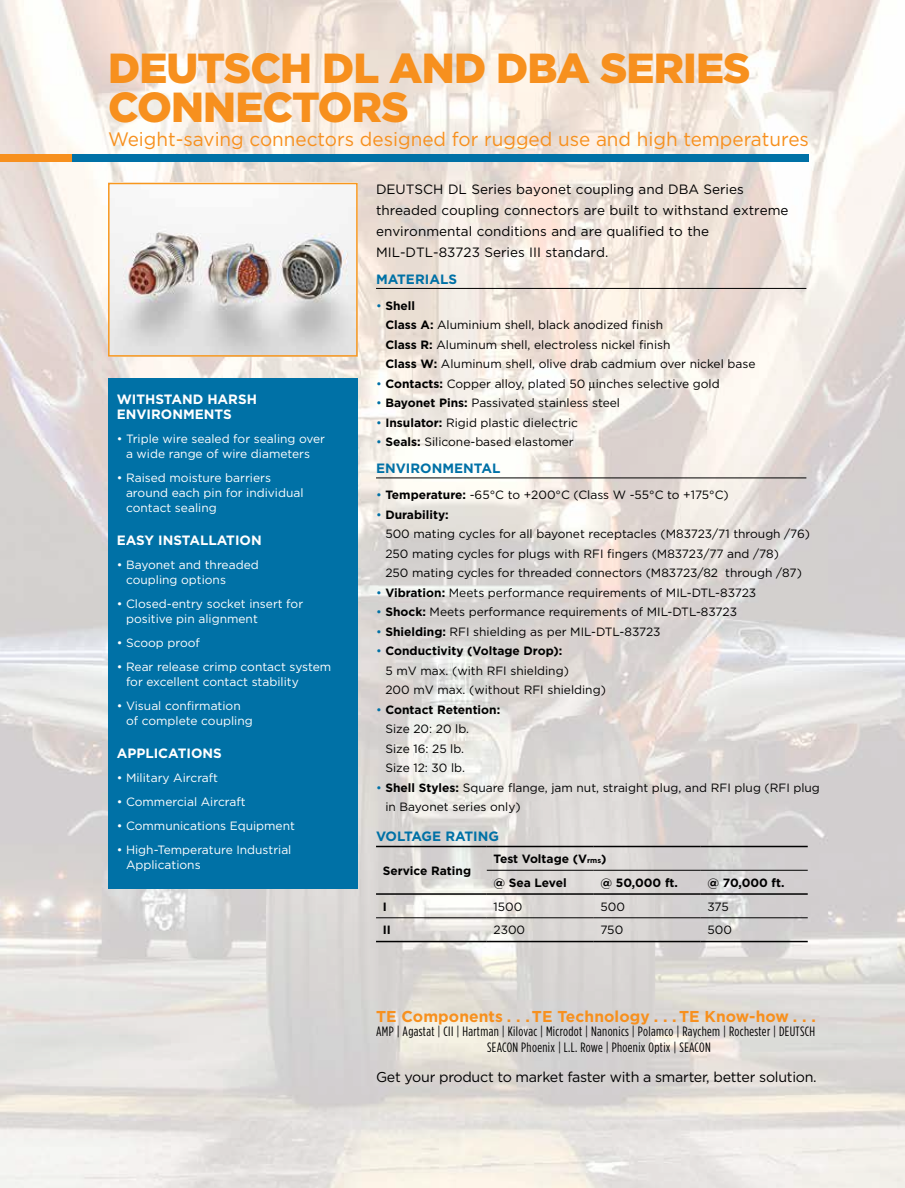
<style>
.page{position:relative;width:905px;height:1188px;background:#fff}
.page>*{position:absolute;margin:0;border:0;box-sizing:border-box;transform-origin:0 0}
.t1{font:900 42px/39px "Gotham";letter-spacing:-.02em;color:#f7901e}
.t2{font:19.5px "Gotham";color:#f7901e}
.t3{font:700 15.75px "Gotham";letter-spacing:.005em;color:#f7901e}
.t4{font:14.25px "Gotham";letter-spacing:-.02em;color:#000}
.t5{font:13.5px/21px "Gotham";color:#000}
.t6{font:13.5px/15.9px "Gotham Condensed";letter-spacing:.025em;color:#000;text-align:center}
.t7{font:700 13.5px/15px "Gotham";color:#fff}
.t8{font:700 13.5px "Gotham";color:#0071a6}
.t9{font:12px/19.5px "Gotham";color:#000}
.t10{font:12px/15px "Gotham";color:#fff}
.t11{font:700 12px/23.7px "Gotham";color:#000}
.s1{color:#0071a6}
.s2{font-weight:700}
.s3{font-size:7.5px}
</style>
<div class="page">
<img style="left:0;top:0;width:904px;height:1188px">
<div style="left:71px;top:154px;width:738px;height:8px;background:#0071a6"></div>
<div style="left:0;top:154px;width:71px;height:8px;background:#f7901e"></div>
<hr style="left:376px;top:288px;width:430px;height:1px;background:#000">
<hr style="left:376px;top:478px;width:430px;height:1px;background:#000">
<div style="left:108px;top:379px;width:249px;height:510px;background:#0071a6"></div>
<img style="left:111px;top:186px;width:243px;height:168px">
<div style="left:108px;top:183px;width:249px;height:174px;border:2px solid #f8971d"></div>
<hr style="left:376px;top:941px;width:111px;height:1px;background:#000">
<hr style="left:487px;top:941px;width:106px;height:1px;background:#000">
<hr style="left:593px;top:941px;width:107px;height:1px;background:#000">
<hr style="left:700px;top:941px;width:107px;height:1px;background:#000">
<hr style="left:376px;top:917px;width:111px;height:1px;background:#000">
<hr style="left:487px;top:917px;width:106px;height:1px;background:#000">
<hr style="left:593px;top:917px;width:107px;height:1px;background:#000">
<hr style="left:700px;top:917px;width:107px;height:1px;background:#000">
<hr style="left:376px;top:846px;width:111px;height:1px;background:#000">
<hr style="left:487px;top:846px;width:106px;height:1px;background:#000">
<hr style="left:593px;top:846px;width:107px;height:1px;background:#000">
<hr style="left:700px;top:846px;width:107px;height:1px;background:#000">
<hr style="left:487px;top:870px;width:106px;height:1px;background:#000">
<hr style="left:593px;top:870px;width:107px;height:1px;background:#000">
<hr style="left:700px;top:870px;width:107px;height:1px;background:#000">
<hr style="left:376px;top:893px;width:111px;height:2px;background:#000">
<hr style="left:487px;top:893px;width:106px;height:2px;background:#000">
<hr style="left:593px;top:893px;width:107px;height:2px;background:#000">
<hr style="left:700px;top:893px;width:107px;height:2px;background:#000">
<svg style="left:589px;top:382px;width:6px;height:8px"></svg>
<h1 class="t1" style="left:108px;top:49px;width:644px">DEUTSCH DL AND DBA SERIES<br>CONNECTORS</h1>
<h2 class="t2" style="left:108px;top:126px;width:702px">Weight-saving connectors designed for rugged use and high temperatures</h2>
<p class="t5" style="left:376px;top:178px;width:414px">DEUTSCH DL Series bayonet coupling and DBA Series threaded coupling connectors are built to withstand extreme environmental conditions and are qualified to the MIL-DTL-83723 Series III standard.</p>
<p class="t8" style="left:376px;top:270px;width:82px">MATERIALS</p>
<p class="t9" style="left:385px;top:295px;width:371px;text-indent:-9px"><span class="s1">•</span> <span class="s2">Shell<br>Class A:</span> Aluminium shell, black anodized finish<br><span class="s2">Class R:</span> Aluminum shell, electroless nickel finish<br><span class="s2">Class W:</span> Aluminum shell, olive drab cadmium over nickel base</p>
<p class="t9" style="left:376px;top:373px;width:345px"><span class="s1">•</span> <span class="s2">Contacts:</span> Copper alloy, plated 50 inches selective gold</p>
<p class="t9" style="left:376px;top:393px;width:245px"><span class="s1">•</span> <span class="s2">Bayonet Pins:</span> Passivated stainless steel</p>
<p class="t9" style="left:376px;top:412px;width:203px"><span class="s1">•</span> <span class="s2">Insulator:</span> Rigid plastic dielectric</p>
<p class="t9" style="left:376px;top:432px;width:199px"><span class="s1">•</span> <span class="s2">Seals:</span> Silicone-based elastomer</p>
<p class="t8" style="left:376px;top:459px;width:126px">ENVIRONMENTAL</p>
<p class="t9" style="left:376px;top:485px;width:354px"><span class="s1">•</span> <span class="s2">Temperature:</span> -65°C to +200°C (Class W -55°C to +175°C)</p>
<p class="t9" style="left:385px;top:504px;width:426px;text-indent:-9px"><span class="s1">•</span> <span class="s2">Durability:<br></span>500 mating cycles for all bayonet receptacles (M83723/71 through /76)<br>250 mating cycles for plugs with RFI fingers (M83723/77 and /78)<br>250 mating cycles for threaded connectors (M83723/82 through /87)</p>
<p class="t9" style="left:376px;top:582px;width:382px"><span class="s1">•</span> <span class="s2">Vibration:</span> Meets performance requirements of MIL-DTL-83723</p>
<p class="t9" style="left:376px;top:602px;width:362px"><span class="s1">•</span> <span class="s2">Shock:</span> Meets performance requirements of MIL-DTL-83723</p>
<p class="t9" style="left:376px;top:621px;width:286px"><span class="s1">•</span> <span class="s2">Shielding:</span> RFI shielding as per MIL-DTL-83723</p>
<p class="t9" style="left:385px;top:641px;width:222px;text-indent:-9px"><span class="s1">•</span> <span class="s2">Conductivity (Voltage Drop):<br></span>5 mV max. (with RFI shielding)<br>200 mV max. (without RFI shielding)</p>
<p class="t9" style="left:385px;top:699px;width:116px;text-indent:-9px"><span class="s1">•</span> <span class="s2">Contact Retention:<br></span>Size 20: 20 lb.<br>Size 16: 25 lb.<br>Size 12: 30 lb.</p>
<p class="t9" style="left:385px;top:777px;width:436px;text-indent:-9px"><span class="s1">•</span> <span class="s2">Shell Styles:</span> Square flange, jam nut, straight plug, and RFI plug (RFI plug in Bayonet series only)</p>
<p class="t8" style="left:376px;top:828px;width:125px">VOLTAGE RATING</p>
<p class="t7" style="left:117px;top:391px;width:142px">WITHSTAND HARSH<br>ENVIRONMENTS</p>
<p class="t10" style="left:117px;top:431px;width:210px;text-align:center">• Triple wire sealed for sealing over a wide range of wire diameters</p>
<p class="t10" style="left:126px;top:470px;width:179px;text-indent:-9px">• Raised moisture barriers around each pin for individual contact sealing</p>
<p class="t7" style="left:117px;top:532px;width:146px">EASY INSTALLATION</p>
<p class="t10" style="left:126px;top:557px;width:134px;text-indent:-9px">• Bayonet and threaded coupling options</p>
<p class="t10" style="left:126px;top:596px;width:179px;text-indent:-9px">• Closed-entry socket insert for positive pin alignment</p>
<p class="t10" style="left:117px;top:635px;width:85px">• Scoop proof</p>
<p class="t10" style="left:126px;top:659px;width:207px;text-indent:-9px">• Rear release crimp contact system for excellent contact stability</p>
<p class="t10" style="left:126px;top:698px;width:128px;text-indent:-9px">• Visual confirmation of complete coupling</p>
<p class="t7" style="left:117px;top:745px;width:107px">APPLICATIONS</p>
<p class="t10" style="left:117px;top:770px;width:103px">• Military Aircraft</p>
<p class="t10" style="left:117px;top:794px;width:130px">• Commercial Aircraft</p>
<p class="t10" style="left:117px;top:818px;width:180px">• Communications Equipment</p>
<p class="t10" style="left:126px;top:842px;width:167px;text-indent:-9px">• High-Temperature Industrial<br>Applications</p>
<p class="t11" style="left:383px;top:859px;width:90px">Service Rating</p>
<p class="t11" style="left:493px;top:847px;width:114px">Test Voltage (V<span class="s3">rms</span>) @ Sea Level</p>
<p class="t11" style="left:600px;top:871px;width:79px">@ 50,000 ft.</p>
<p class="t11" style="left:707px;top:871px;width:79px">@ 70,000 ft.</p>
<p class="t11" style="left:383px;top:895px;width:6px">I</p>
<p class="t9" style="left:493px;top:896px;width:30px">1500</p>
<p class="t9" style="left:600px;top:896px;width:26px">500</p>
<p class="t9" style="left:707px;top:896px;width:23px">375</p>
<p class="t11" style="left:383px;top:918px;width:10px">II</p>
<p class="t9" style="left:493px;top:920px;width:33px">2300</p>
<p class="t9" style="left:600px;top:920px;width:24px">750</p>
<p class="t9" style="left:707px;top:920px;width:26px">500</p>
<h3 class="t3" style="left:376px;top:1006px;width:441px">TE Components . . . TE Technology . . . TE Know-how . . .</h3>
<p class="t6" style="left:376px;top:1024px;width:440px">AMP | Agastat | CII | Hartman | Kilovac | Microdot | Nanonics | Polamco | Raychem | Rochester | DEUTSCH<br>SEACON Phoenix | L.L. Rowe | Phoenix Optix | SEACON</p>
<p class="t4" style="left:376px;top:1068px;width:442px">Get your product to market faster with a smarter, better solution.</p>
</div>
